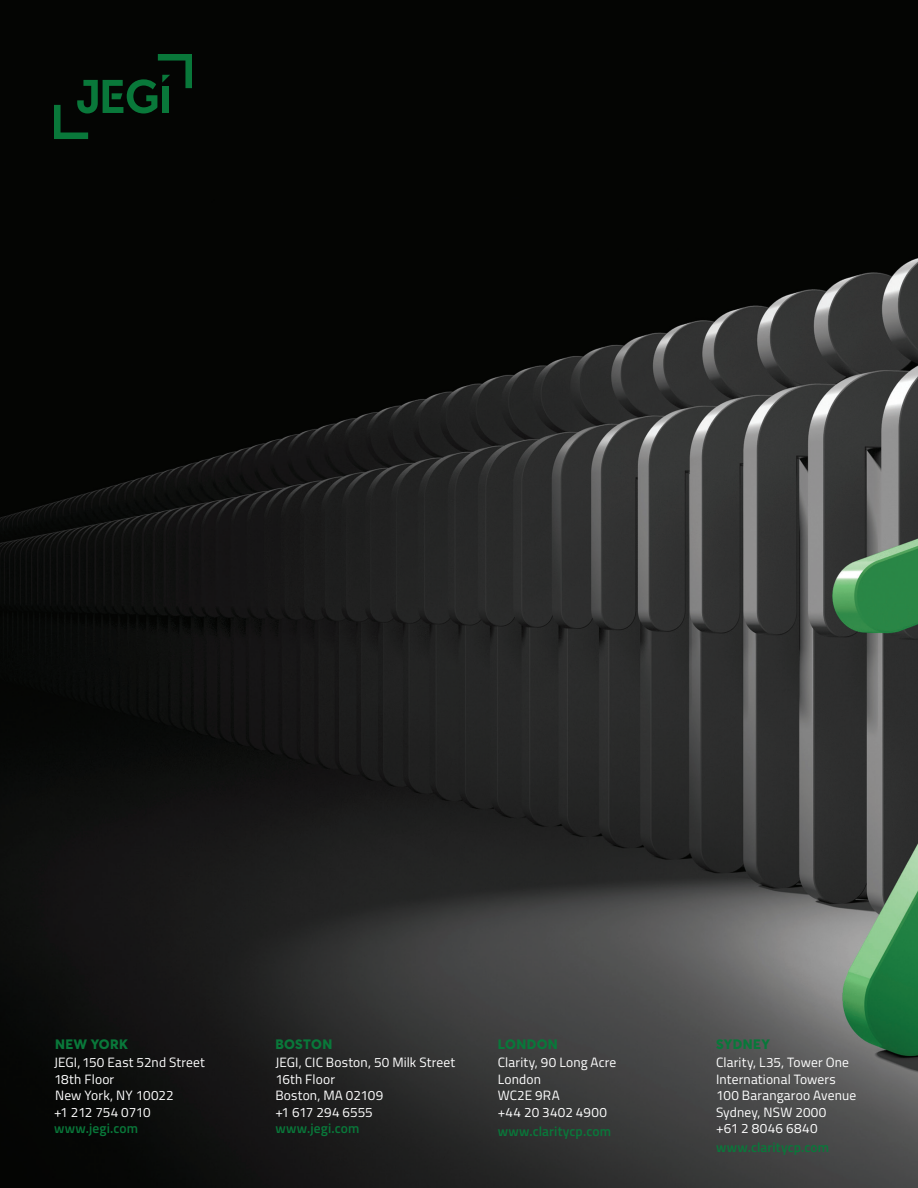
<style>
.page{position:relative;width:918px;height:1188px;background:#fff}
.page>*{position:absolute;margin:0;border:0;box-sizing:border-box;transform-origin:0 0}
.t1{font:13.5px/16.5px "Titillium Web";letter-spacing:.01em;color:#fff}
.t2{font:600 13.5px "Titillium Web";letter-spacing:.01em;color:#09783a}
.t3{font:800 13.5px "Averta Std";letter-spacing:.025em;color:#09783a}
.s1{font-weight:600;color:#09783a}
</style>
<div class="page">
<img style="left:0;top:0;width:918px;height:1188px">
<svg style="left:54px;top:54px;width:138px;height:85px;background:#041c0e"></svg>
<p class="t3" style="left:55px;top:1035px;width:75px">NEW YORK</p>
<p class="t1" style="left:54px;top:1054px;width:153px">JEGI, 150 East 52nd Street</p>
<p class="t1" style="left:54px;top:1070px;width:62px">18th Floor</p>
<p class="t1" style="left:54px;top:1087px;width:121px">New York, NY 10022 +1 212 754 0710 <span class="s1">www.jegi.com</span></p>
<p class="t3" style="left:275px;top:1035px;width:58px">BOSTON</p>
<p class="t1" style="left:275px;top:1054px;width:181px">JEGI, CIC Boston, 50 Milk Street</p>
<p class="t1" style="left:275px;top:1070px;width:61px">16th Floor</p>
<p class="t1" style="left:275px;top:1087px;width:110px">Boston, MA 02109</p>
<p class="t1" style="left:275px;top:1103px;width:99px">+1 617 294 6555</p>
<p class="t2" style="left:275px;top:1119px;width:86px">www.jegi.com</p>
<p class="t3" style="left:498px;top:1035px;width:62px">LONDON</p>
<p class="t1" style="left:498px;top:1054px;width:120px">Clarity, 90 Long Acre<br>London<br>WC2E 9RA<br>+44 20 3402 4900</p>
<p class="t2" style="left:498px;top:1121px;width:115px">www.claritycp.com</p>
<p class="t3" style="left:716px;top:1035px;width:55px">SYDNEY</p>
<p class="t1" style="left:716px;top:1054px;width:142px">Clarity, L35, Tower One<br>International Towers<br>100 Barangaroo Avenue<br>Sydney, NSW 2000<br>+61 2 8046 6840</p>
<p class="t2" style="left:716px;top:1137px;width:115px">www.claritycp.com</p>
</div>
